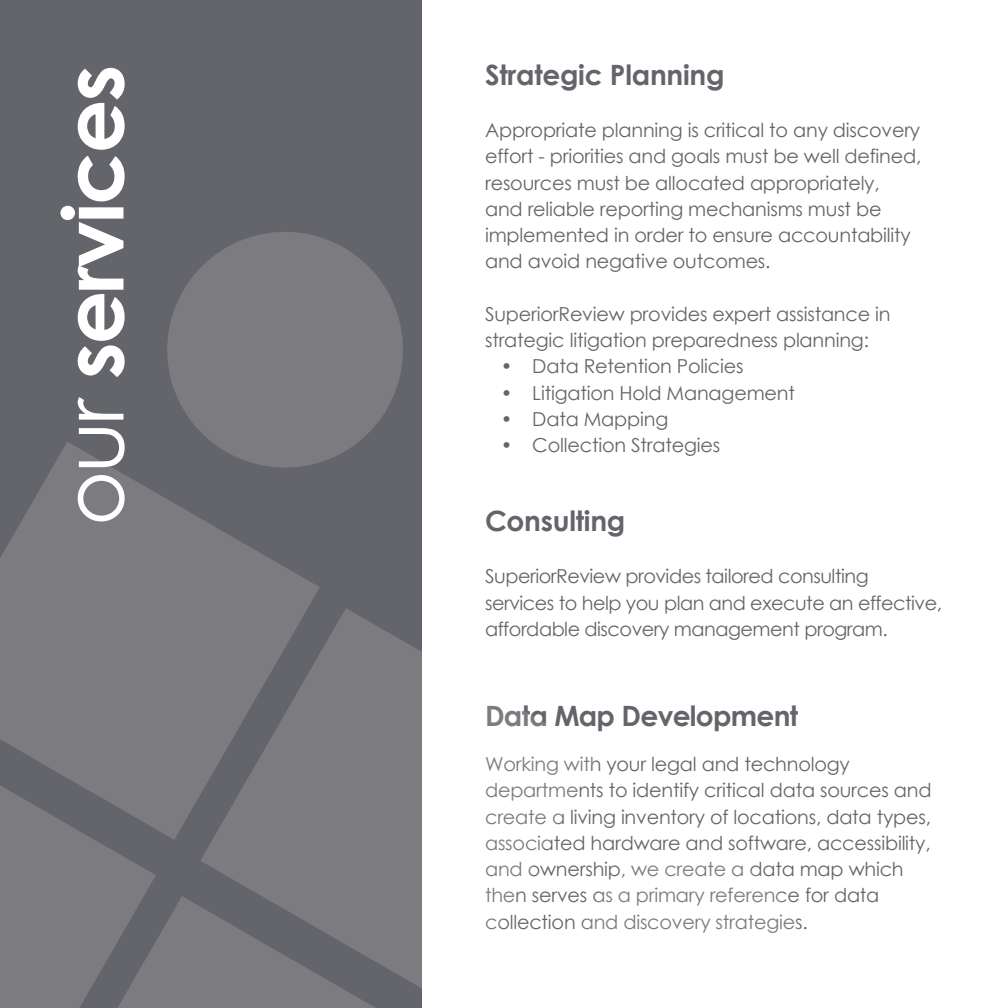
<style>
.page{position:relative;width:1008px;height:1008px;background:#fff}
.page>*{position:absolute;margin:0;border:0;box-sizing:border-box;transform-origin:0 0}
.t1{font:700 84px "Century Gothic";letter-spacing:-.025em;color:#fff}
.t2{font:700 28px "Century Gothic";letter-spacing:-.01em;color:#64656a}
.t3{font:19.25px/26.2px "Century Gothic";letter-spacing:-.01em;color:#64656a}
.s1{font-weight:400}
</style>
<div class="page">
<div style="left:0;top:0;width:422px;height:1008px;background:#64656a"></div>
<svg style="left:167px;top:232px;width:236px;height:230px;fill:#7b7b80"></svg>
<svg style="left:0;top:442px;width:320px;height:397px;fill:#7b7b80"></svg>
<svg style="left:156px;top:896px;width:219px;height:112px;background:#78787d"></svg>
<svg style="left:0;top:730px;width:156px;height:278px;fill:#7b7b80"></svg>
<svg style="left:200px;top:608px;width:222px;height:398px;fill:#7b7b80"></svg>
<h1 class="t1" style="left:29px;top:526px;width:463px;rotate:-90deg"><span class="s1">our</span> services</h1>
<h2 class="t2" style="left:485px;top:53px;width:241px">Strategic Planning</h2>
<p class="t3" style="left:485px;top:117px;width:438px">Appropriate planning is critical to any discovery effort - priorities and goals must be well defined, resources must be allocated appropriately, and reliable reporting mechanisms must be implemented in order to ensure accountability and avoid negative outcomes.</p>
<p class="t3" style="left:485px;top:300px;width:407px">SuperiorReview provides expert assistance in strategic litigation preparedness planning:</p>
<p class="t3" style="left:501px;top:353px;width:244px">• Data Retention Policies</p>
<p class="t3" style="left:501px;top:379px;width:296px">• Litigation Hold Management</p>
<p class="t3" style="left:501px;top:405px;width:169px">• Data Mapping</p>
<p class="t3" style="left:501px;top:432px;width:221px">• Collection Strategies</p>
<h2 class="t2" style="left:485px;top:499px;width:142px">Consulting</h2>
<p class="t3" style="left:485px;top:563px;width:459px">SuperiorReview provides tailored consulting services to help you plan and execute an effective, affordable discovery management program.</p>
<h2 class="t2" style="left:485px;top:695px;width:315px">Data Map Development</h2>
<p class="t3" style="left:485px;top:751px;width:448px">Working with your legal and technology departments to identify critical data sources and create a living inventory of locations, data types, associated hardware and software, accessibility, and ownership, we create a data map which then serves as a primary reference for data collection and discovery strategies.</p>
</div>
